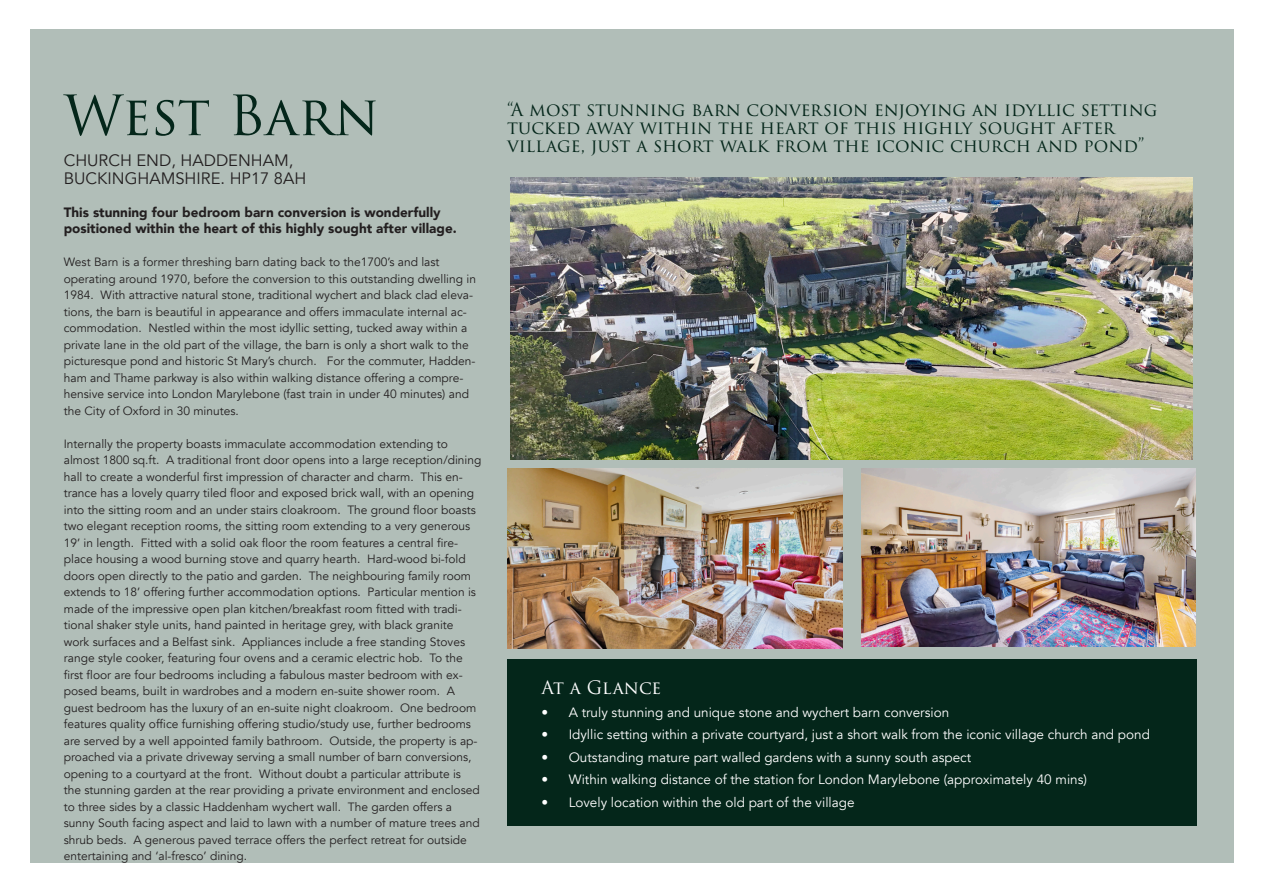
<style>
.page{position:relative;width:1263px;height:893px;background:#fff}
.page>*{position:absolute;margin:0;border:0;box-sizing:border-box;transform-origin:0 0}
.t1{font:54px "Trajan Pro 3";letter-spacing:-.01em;color:#04261a}
.t2{font:18px/18px "Trajan Pro 3";color:#04261a}
.t3{font:18px "Trajan Pro 3";letter-spacing:-.005em;color:#fff}
.t4{font:16.5px/18px "Avenir";color:#231f20}
.t5{font:13.5px "Avenir";color:#fff}
.t6{font:900 13.5px/16.5px "Avenir";color:#231f20}
.t7{font:12px/16.5px "Avenir";color:#231f20}
</style>
<div class="page">
<div style="left:30px;top:30px;width:1203px;height:833px;background:#b1beb8"></div>
<img style="left:510px;top:177px;width:682px;height:282px">
<img style="left:861px;top:469px;width:335px;height:177px">
<img style="left:507px;top:469px;width:336px;height:179px">
<div style="left:507px;top:659px;width:689px;height:167px;background:#04261a"></div>
<h1 class="t1" style="left:64px;top:95px;width:317px">West Barn</h1>
<h3 class="t4" style="left:64px;top:151px;width:244px">CHURCH END, HADDENHAM,<br>BUCKINGHAMSHIRE. HP17 8AH</h3>
<p class="t6" style="left:64px;top:204px;width:394px">This stunning four bedroom barn conversion is wonderfully positioned within the heart of this highly sought after village.</p>
<p class="t7" style="left:64px;top:254px;width:414px">West Barn is a former threshing barn dating back to the1700’s and last operating around 1970, before the conversion to this outstanding dwelling in 1984. With attractive natural stone, traditional wychert and black clad eleva&shy;tions, the barn is beautiful in appearance and offers immaculate internal ac&shy;commodation. Nestled within the most idyllic setting, tucked away within a private lane in the old part of the village, the barn is only a short walk to the picturesque pond and historic St Mary’s church. For the commuter, Hadden&shy;ham and Thame parkway is also within walking distance offering a compre&shy;hensive service into London Marylebone (fast train in under 40 minutes) and the City of Oxford in 30 minutes.</p>
<p class="t7" style="left:64px;top:436px;width:419px">Internally the property boasts immaculate accommodation extending to almost 1800 sq.ft. A traditional front door opens into a large reception/dining hall to create a wonderful first impression of character and charm. This en&shy;trance has a lovely quarry tiled floor and exposed brick wall, with an opening into the sitting room and an under stairs cloakroom. The ground floor boasts two elegant reception rooms, the sitting room extending to a very generous 19’ in length. Fitted with a solid oak floor the room features a central fire&shy;place housing a wood burning stove and quarry hearth. Hard-wood bi-fold doors open directly to the patio and garden. The neighbouring family room extends to 18’ offering further accommodation options. Particular mention is made of the impressive open plan kitchen/breakfast room fitted with tradi&shy;tional shaker style units, hand painted in heritage grey, with black granite work surfaces and a Belfast sink. Appliances include a free standing Stoves range style cooker, featuring four ovens and a ceramic electric hob. To the first floor are four bedrooms including a fabulous master bedroom with ex&shy;posed beams, built in wardrobes and a modern en-suite shower room. A guest bedroom has the luxury of an en-suite night cloakroom. One bedroom features quality office furnishing offering studio/study use, further bedrooms are served by a well appointed family bathroom. Outside, the property is ap&shy;proached via a private driveway serving a small number of barn conversions, opening to a courtyard at the front. Without doubt a particular attribute is<br>the stunning garden at the rear providing a private environment and enclosed to three sides by a classic Haddenham wychert wall. The garden offers a sunny South facing aspect and laid to lawn with a number of mature trees and shrub beds. A generous paved terrace offers the perfect retreat for outside entertaining and ‘al-fresco’ dining.</p>
<h2 class="t2" style="left:507px;top:102px;width:652px">“A most stunning barn conversion enjoying an idyllic setting tucked away within the heart of this highly sought after village, just a short walk from the iconic church and pond”</h2>
<h2 class="t3" style="left:542px;top:681px;width:121px">At a Glance</h2>
<p class="t5" style="left:542px;top:703px;width:409px">• A truly stunning and unique stone and wychert barn conversion</p>
<p class="t5" style="left:542px;top:726px;width:610px">• Idyllic setting within a private courtyard, just a short walk from the iconic village church and pond</p>
<p class="t5" style="left:542px;top:748px;width:431px">• Outstanding mature part walled gardens with a sunny south aspect</p>
<p class="t5" style="left:542px;top:771px;width:547px">• Within walking distance of the station for London Marylebone (approximately 40 mins)</p>
<p class="t5" style="left:542px;top:793px;width:314px">• Lovely location within the old part of the village</p>
</div>
